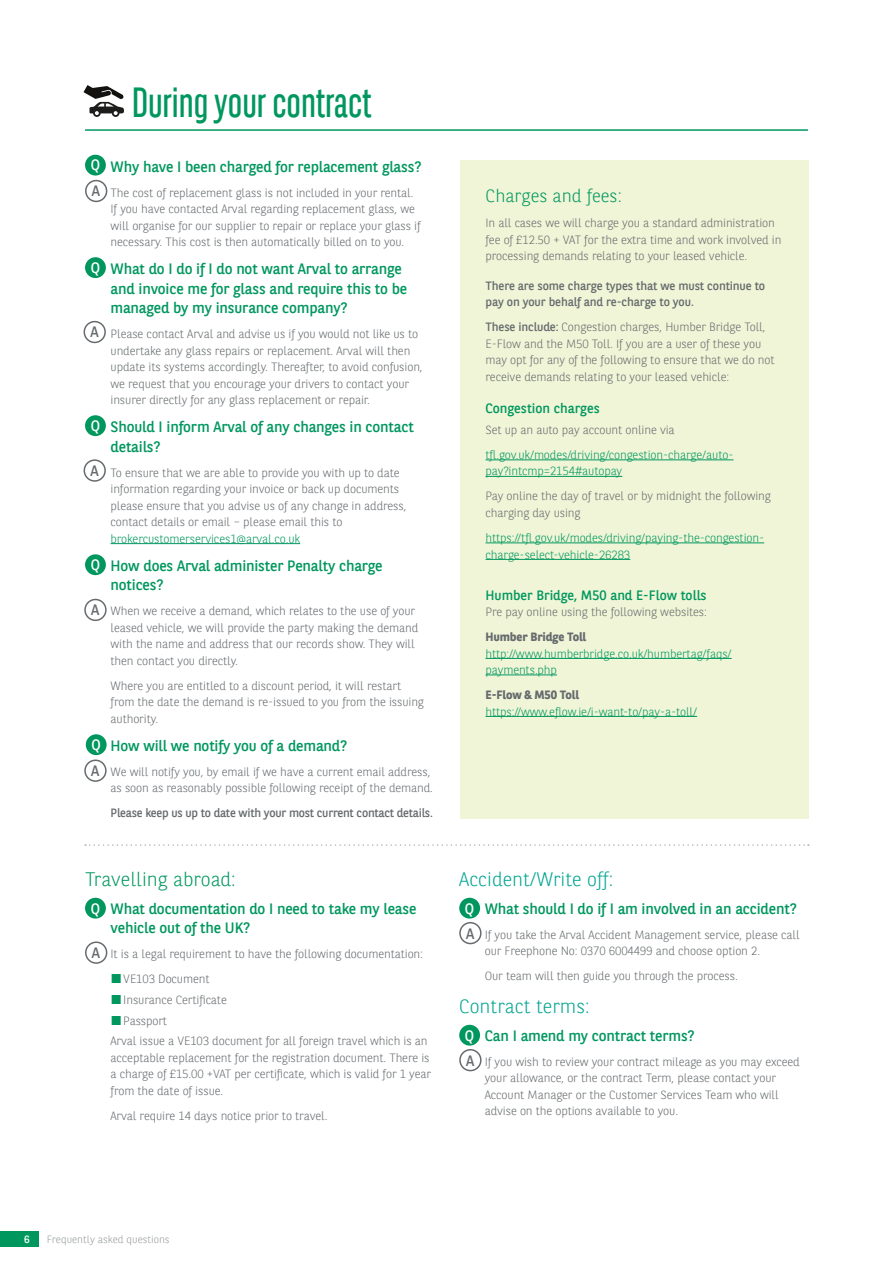
<style>
.page{position:relative;width:893px;height:1263px;background:#fff}
.page>*{position:absolute;margin:0;border:0;box-sizing:border-box;transform-origin:0 0}
.t1{font:42px "BNPP Sans Condensed";color:#00975f}
.Answer{font:300 19.5px "BNPP Sans";color:#00a590}
.Intro_copy{font:300 19.5px "BNPP Sans";color:#00975f}
.Intro_copy-2{font:300 18px "BNPP Sans";color:#00975f}
.Question{font:15px/19.5px "BNPP Sans";letter-spacing:-.01em;color:#00975f}
.Q_A{font:15px "BNPP Sans";color:#fff}
.Q_A-2{font:15px "BNPP Sans";color:#666b6e}
.Intro_copy-3{font:13.5px "BNPP Sans";color:#00975f}
.Answer-2{font:300 12px/16.5px "BNPP Sans";letter-spacing:-.01em;color:#666b6e}
.Answer-3{font:300 12px/16.5px "BNPP Sans";letter-spacing:-.01em;color:#00975f}
.Intro_copy-4{font:300 12px/16.5px "BNPP Sans";letter-spacing:-.01em;color:#666b6e}
.Answer-4{font:12px/16.5px "BNPP Sans";letter-spacing:-.01em;color:#666b6e}
.t2{font:300 10.5px "BNPP Sans";color:#969b9e}
.t3{font:10.5px "BNPP Sans";color:#fff}
.s1{color:#00975f}
.s2{font-family:"Arial";font-weight:900;font-size:19.5px;color:#00975f}
.s3{font-weight:400}
.s4{font-weight:700;color:#666b6e}
</style>
<div class="page">
<div style="left:0;top:1231px;width:38px;height:15px;background:#00975f"></div>
<div style="left:85px;top:898px;width:21px;height:20px;background:#00975f;border-radius:50%"></div>
<div style="left:85px;top:941px;width:22px;height:23px;border:2px solid #666b6e;border-radius:50%"></div>
<div style="left:459px;top:898px;width:21px;height:20px;background:#00975f;border-radius:50%"></div>
<div style="left:459px;top:922px;width:23px;height:22px;border:2px solid #666b6e;border-radius:50%"></div>
<div style="left:459px;top:1025px;width:21px;height:20px;background:#00975f;border-radius:50%"></div>
<div style="left:459px;top:1049px;width:23px;height:22px;border:2px solid #666b6e;border-radius:50%"></div>
<svg style="left:85px;top:844px;width:724px;height:2px"></svg>
<hr style="left:85px;top:129px;width:723px;height:2px;background:#00975f">
<hr style="left:111px;top:543px;width:189px;height:1px;background:#00975f">
<div style="left:85px;top:155px;width:21px;height:21px;background:#00975f;border-radius:50%"></div>
<div style="left:85px;top:180px;width:22px;height:22px;border:2px solid #666b6e;border-radius:50%"></div>
<div style="left:85px;top:257px;width:21px;height:21px;background:#00975f;border-radius:50%"></div>
<div style="left:84px;top:321px;width:22px;height:22px;border:2px solid #666b6e;border-radius:50%"></div>
<div style="left:85px;top:415px;width:21px;height:21px;background:#00975f;border-radius:50%"></div>
<div style="left:84px;top:459px;width:22px;height:23px;border:2px solid #666b6e;border-radius:50%"></div>
<svg style="left:84px;top:85px;width:40px;height:32px"></svg>
<div style="left:85px;top:554px;width:21px;height:21px;background:#00975f;border-radius:50%"></div>
<div style="left:84px;top:599px;width:23px;height:22px;border:2px solid #666b6e;border-radius:50%"></div>
<div style="left:86px;top:734px;width:21px;height:21px;background:#00975f;border-radius:50%"></div>
<div style="left:84px;top:759px;width:23px;height:23px;border:2px solid #666b6e;border-radius:50%"></div>
<div style="left:460px;top:160px;width:349px;height:659px;background:#f1f5d7"></div>
<hr style="left:485px;top:460px;width:248px;height:1px;background:#00975f">
<hr style="left:485px;top:476px;width:137px;height:1px;background:#00975f">
<hr style="left:485px;top:543px;width:279px;height:1px;background:#00975f">
<hr style="left:485px;top:559px;width:145px;height:1px;background:#00975f">
<hr style="left:485px;top:658px;width:247px;height:1px;background:#00975f">
<hr style="left:485px;top:675px;width:72px;height:1px;background:#00975f">
<hr style="left:485px;top:716px;width:212px;height:1px;background:#00975f">
<p class="Q_A" style="left:91px;top:155px;width:11px">Q</p>
<p class="Q_A-2" style="left:92px;top:181px;width:10px">A</p>
<p class="Q_A" style="left:91px;top:258px;width:11px">Q</p>
<p class="Q_A-2" style="left:90px;top:322px;width:10px">A</p>
<p class="Q_A" style="left:91px;top:416px;width:11px">Q</p>
<p class="Q_A-2" style="left:90px;top:460px;width:10px">A</p>
<p class="Q_A" style="left:91px;top:555px;width:11px">Q</p>
<p class="Q_A-2" style="left:91px;top:600px;width:10px">A</p>
<p class="Q_A" style="left:92px;top:735px;width:11px">Q</p>
<p class="Q_A-2" style="left:91px;top:760px;width:10px">A</p>
<p class="t1" style="left:132px;top:76px;width:241px">During your contract</p>
<p class="Question" style="left:111px;top:156px;width:312px">Why have I been charged for replacement glass?</p>
<p class="Answer-2" style="left:111px;top:184px;width:312px">The cost of replacement glass is not included in your rental.<br>If you have contacted Arval regarding replacement glass, we will organise for our supplier to repair or replace your glass if necessary. This cost is then automatically billed on to you.</p>
<p class="Question" style="left:111px;top:259px;width:298px">What do I do if I do not want Arval to arrange and invoice me for glass and require this to be managed by my insurance company?</p>
<p class="Answer-2" style="left:111px;top:325px;width:314px">Please contact Arval and advise us if you would not like us to undertake any glass repairs or replacement. Arval will then update its systems accordingly. Thereafter, to avoid confusion, we request that you encourage your drivers to contact your insurer directly for any glass replacement or repair.</p>
<p class="Question" style="left:111px;top:417px;width:305px">Should I inform Arval of any changes in contact details?</p>
<p class="Answer-2" style="left:111px;top:464px;width:298px">To ensure that we are able to provide you with up to date information regarding your invoice or back up documents please ensure that you advise us of any change in address, contact details or email – please email this to <span class="s1">brokercustomerservices1@arval.co.uk</span></p>
<p class="Question" style="left:111px;top:555px;width:274px">How does Arval administer Penalty charge notices?</p>
<p class="Answer-2" style="left:111px;top:602px;width:309px">When we receive a demand, which relates to the use of your leased vehicle, we will provide the party making the demand with the name and address that our records show. They will then contact you directly.</p>
<p class="Answer-2" style="left:111px;top:677px;width:315px">Where you are entitled to a discount period, it will restart from the date the demand is re-issued to you from the issuing authority.</p>
<p class="Question" style="left:111px;top:735px;width:238px">How will we notify you of a demand?</p>
<p class="Answer-2" style="left:111px;top:763px;width:324px">We will notify you, by email if we have a current email address, as soon as reasonably possible following receipt of the demand.</p>
<p class="Answer-4" style="left:111px;top:804px;width:324px">Please keep us up to date with your most current contact details.</p>
<p class="Intro_copy" style="left:85px;top:865px;width:152px">Travelling abroad:</p>
<p class="Question" style="left:111px;top:898px;width:307px">What documentation do I need to take my lease vehicle out of the UK?</p>
<p class="Answer-2" style="left:111px;top:945px;width:314px">It is a legal requirement to have the following documentation:</p>
<p class="Answer-2" style="left:111px;top:970px;width:101px"><span class="s2">■</span>VE103 Document</p>
<p class="Answer-2" style="left:111px;top:991px;width:118px"><span class="s2">■</span>Insurance Certificate</p>
<p class="Answer-2" style="left:111px;top:1011px;width:58px"><span class="s2">■</span>Passport</p>
<p class="Answer-2" style="left:111px;top:1032px;width:322px">Arval issue a VE103 document for all foreign travel which is an acceptable replacement for the registration document. There is a charge of £15.00 +VAT per certificate, which is valid for 1 year from the date of issue.</p>
<p class="Answer-2" style="left:111px;top:1107px;width:218px">Arval require 14 days notice prior to travel.</p>
<p class="Q_A" style="left:91px;top:898px;width:11px">Q</p>
<p class="Q_A-2" style="left:92px;top:942px;width:10px">A</p>
<p class="Intro_copy-2" style="left:485px;top:184px;width:138px">Charges and fees:</p>
<p class="Intro_copy-4" style="left:485px;top:214px;width:297px">In all cases we will charge you a standard administration fee of £12.50 + VAT for the extra time and work involved in processing demands relating to your leased vehicle.</p>
<p class="Answer-4" style="left:485px;top:277px;width:281px">There are some charge types that we must continue to pay on your behalf and re-charge to you.</p>
<p class="Answer-2" style="left:485px;top:318px;width:291px"><span class="s3">These include:</span> Congestion charges, Humber Bridge Toll, E-Flow and the M50 Toll. If you are a user of these you may opt for any of the following to ensure that we do not receive demands relating to your leased vehicle:</p>
<p class="Intro_copy-3" style="left:485px;top:399px;width:116px">Congestion charges</p>
<p class="Answer-2" style="left:485px;top:421px;width:191px">Set up an auto pay account online via</p>
<p class="Answer-3" style="left:485px;top:446px;width:249px">tfl.gov.uk/modes/driving/congestion-charge/auto&shy;pay?intcmp=2154#autopay</p>
<p class="Answer-2" style="left:485px;top:487px;width:287px">Pay online the day of travel or by midnight the following charging day using</p>
<p class="Answer-3" style="left:485px;top:529px;width:280px">https://tfl.gov.uk/modes/driving/paying-the-congestion&shy;charge-select-vehicle-26283</p>
<p class="Intro_copy-3" style="left:485px;top:586px;width:223px">Humber Bridge, M50 and E-Flow tolls</p>
<p class="Intro_copy-4" style="left:485px;top:603px;width:223px">Pre pay online using the following websites:</p>
<p class="Answer-3" style="left:485px;top:628px;width:248px"><span class="s4">Humber Bridge Toll </span>http://www.humberbridge.co.uk/humbertag/faqs/ payments.php</p>
<p class="Answer-3" style="left:485px;top:686px;width:213px"><span class="s4">E-Flow &amp; M50 Toll </span>https://www.eflow.ie/i-want-to/pay-a-toll/</p>
<p class="Answer" style="left:459px;top:865px;width:155px">Accident/Write off:</p>
<p class="Question" style="left:485px;top:898px;width:314px">What should I do if I am involved in an accident?</p>
<p class="Answer-2" style="left:485px;top:925px;width:316px">If you take the Arval Accident Management service, please call our Freephone No: 0370 6004499 and choose option 2.</p>
<p class="Answer-2" style="left:485px;top:967px;width:255px">Our team will then guide you through the process.</p>
<p class="Answer" style="left:459px;top:992px;width:132px">Contract terms:</p>
<p class="Question" style="left:485px;top:1025px;width:211px">Can I amend my contract terms?</p>
<p class="Answer-2" style="left:485px;top:1052px;width:317px">If you wish to review your contract mileage as you may exceed your allowance, or the contract Term, please contact your Account Manager or the Customer Services Team who will advise on the options available to you.</p>
<p class="Q_A" style="left:465px;top:898px;width:11px">Q</p>
<p class="Q_A-2" style="left:466px;top:923px;width:10px">A</p>
<p class="Q_A" style="left:465px;top:1025px;width:11px">Q</p>
<p class="Q_A-2" style="left:466px;top:1050px;width:10px">A</p>
<p class="t3" style="left:24px;top:1232px;width:7px">6</p>
<p class="t2" style="left:47px;top:1232px;width:124px">Frequently asked questions</p>
</div>
